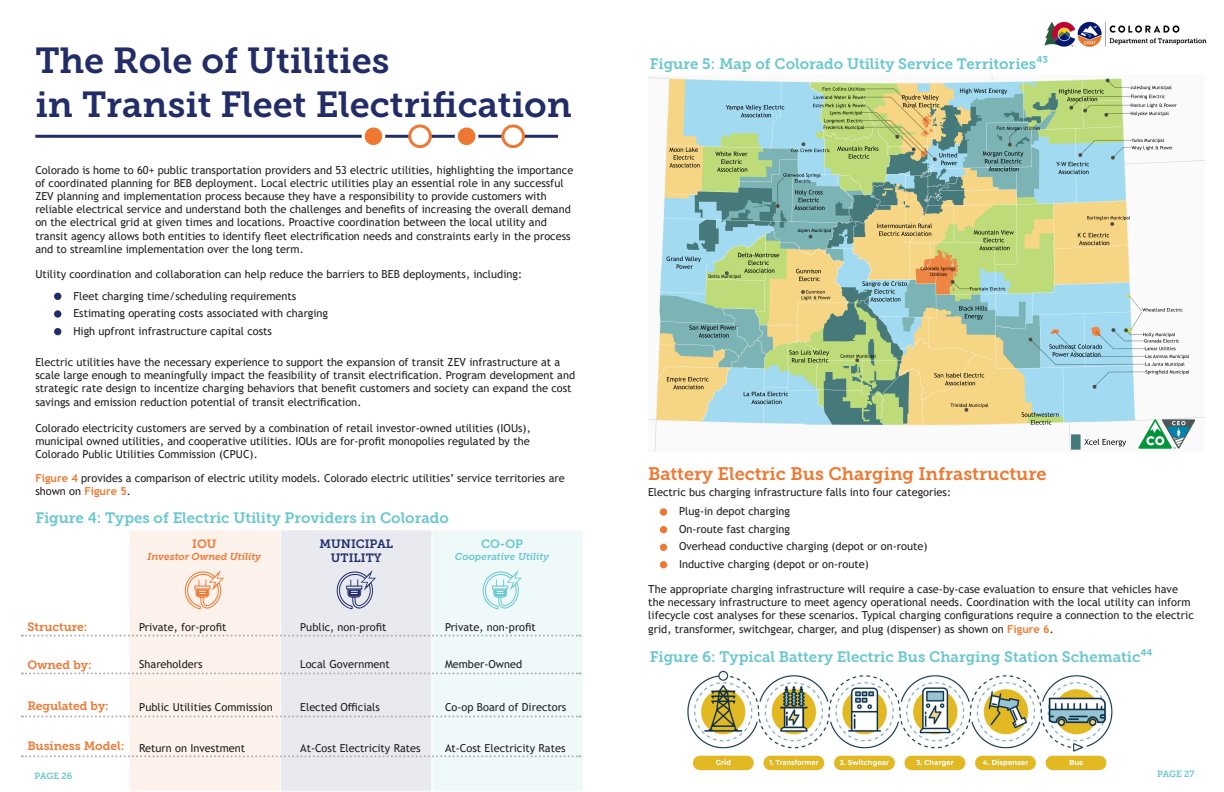
<style>
.page{position:relative;width:1224px;height:792px;background:#fff}
.page>*{position:absolute;margin:0;border:0;box-sizing:border-box;transform-origin:0 0}
.t1{font:36px/43.2px "Museo Slab 700";color:#222d68}
.t2{font:18px "Museo Slab 700";color:#ee7832}
.t3{font:15px "Museo Slab 700";color:#69c7cf}
.t4{font:12px "Museo Slab 700";color:#ee7832}
.t5{font:12px/14.4px "Museo Slab 700";color:#222d68;text-align:center}
.t6{font:12px "Museo Slab 700";color:#69c7cf}
.t7{font:11px/13.2px "Trebuchet MS";color:#231f20}
.t8{font:italic 10px "Museo Slab 700";color:#ee7832}
.t9{font:italic 10px "Museo Slab 700";color:#69c7cf}
.t10{font:9px "Museo Slab 700";letter-spacing:-.005em;color:#69c7cf}
.s1{font-weight:700;color:#ee7832}
</style>
<div class="page">
<div style="left:432px;top:530px;width:151px;height:261px;background:#f0f9fa"></div>
<div style="left:432px;top:530px;width:152px;height:261px;border:1px solid #fff"></div>
<div style="left:281px;top:530px;width:151px;height:261px;background:#e9eaf0"></div>
<div style="left:280px;top:530px;width:152px;height:261px;border:1px solid #fff"></div>
<div style="left:129px;top:530px;width:151px;height:261px;background:#fdf1eb"></div>
<div style="left:129px;top:530px;width:151px;height:261px;border:1px solid #fff"></div>
<div style="left:54px;top:293px;width:7px;height:7px;background:#222d68;border-radius:50%"></div>
<div style="left:54px;top:310px;width:7px;height:8px;background:#222d68;border-radius:50%"></div>
<div style="left:54px;top:328px;width:7px;height:7px;background:#222d68;border-radius:50%"></div>
<img style="left:1044px;top:21px;width:163px;height:26px">
<hr style="left:35px;top:135px;width:523px;height:3px;background:#222d68">
<div style="left:363px;top:126px;width:21px;height:21px;background:#ee7832;border-radius:50%"></div>
<div style="left:362px;top:124px;width:23px;height:24px;border:3px solid #fff;border-radius:50%"></div>
<div style="left:410px;top:126px;width:20px;height:21px;background:#fff;border-radius:50%"></div>
<div style="left:408px;top:124px;width:24px;height:24px;border:3px solid #ee7832;border-radius:50%"></div>
<div style="left:456px;top:126px;width:21px;height:21px;background:#ee7832;border-radius:50%"></div>
<div style="left:455px;top:124px;width:23px;height:24px;border:3px solid #fff;border-radius:50%"></div>
<div style="left:503px;top:126px;width:20px;height:21px;background:#fff;border-radius:50%"></div>
<div style="left:501px;top:124px;width:24px;height:24px;border:3px solid #ee7832;border-radius:50%"></div>
<svg style="left:22px;top:635px;width:558px;height:2px"></svg>
<svg style="left:22px;top:672px;width:558px;height:2px"></svg>
<svg style="left:22px;top:715px;width:558px;height:2px"></svg>
<svg style="left:22px;top:755px;width:558px;height:2px"></svg>
<svg style="left:184px;top:570px;width:40px;height:40px"></svg>
<svg style="left:336px;top:570px;width:40px;height:40px"></svg>
<svg style="left:482px;top:570px;width:40px;height:40px"></svg>
<img style="left:648px;top:76px;width:556px;height:375px">
<div style="left:660px;top:508px;width:7px;height:8px;background:#ee7832;border-radius:50%"></div>
<div style="left:660px;top:526px;width:7px;height:7px;background:#ee7832;border-radius:50%"></div>
<div style="left:660px;top:544px;width:7px;height:7px;background:#ee7832;border-radius:50%"></div>
<img style="left:687px;top:670px;width:426px;height:101px">
<div style="left:660px;top:561px;width:7px;height:7px;background:#ee7832;border-radius:50%"></div>
<h1 class="t1" style="left:35px;top:40px;width:538px">The Role of Utilities<br>in Transit Fleet Electrification</h1>
<p class="t7" style="left:35px;top:163px;width:540px">Colorado is home to 60+ public transportation providers and 53 electric utilities, highlighting the importance of coordinated planning for BEB deployment. Local electric utilities play an essential role in any successful ZEV planning and implementation process because they have a responsibility to provide customers with reliable electrical service and understand both the challenges and benefits of increasing the overall demand on the electrical grid at given times and locations. Proactive coordination between the local utility and transit agency allows both entities to identify fleet electrification needs and constraints early in the process and to streamline implementation over the long term.</p>
<p class="t7" style="left:35px;top:268px;width:488px">Utility coordination and collaboration can help reduce the barriers to BEB deployments, including:</p>
<p class="t7" style="left:73px;top:289px;width:225px">Fleet charging time/scheduling requirements</p>
<p class="t7" style="left:73px;top:307px;width:256px">Estimating operating costs associated with charging</p>
<p class="t7" style="left:73px;top:324px;width:200px">High upfront infrastructure capital costs</p>
<p class="t7" style="left:35px;top:355px;width:541px">Electric utilities have the necessary experience to support the expansion of transit ZEV infrastructure at a scale large enough to meaningfully impact the feasibility of transit electrification. Program development and strategic rate design to incentize charging behaviors that benefit customers and society can expand the cost savings and emission reduction potential of transit electrification.</p>
<p class="t7" style="left:35px;top:421px;width:497px;text-align:justify">Colorado electricity customers are served by a combination of retail investor-owned utilities (IOUs), municipal owned utilities, and cooperative utilities. IOUs are for-profit monopolies regulated by the Colorado Public Utilities Commission (CPUC).</p>
<p class="t7" style="left:35px;top:471px;width:531px"><span class="s1">Figure 4</span> provides a comparison of electric utility models. Colorado electric utilities’ service territories are shown on <span class="s1">Figure 5</span>.</p>
<h2 class="t3" style="left:35px;top:509px;width:415px">Figure 4: Types of Electric Utility Providers in Colorado</h2>
<p class="t4" style="left:192px;top:537px;width:26px">IOU</p>
<p class="t8" style="left:148px;top:551px;width:115px">Investor Owned Utility</p>
<p class="t5" style="left:319px;top:537px;width:75px">MUNICIPAL<br>UTILITY</p>
<p class="t6" style="left:481px;top:537px;width:44px">CO-OP</p>
<p class="t9" style="left:455px;top:551px;width:96px">Cooperative Utility</p>
<p class="t4" style="left:27px;top:620px;width:62px">Structure:</p>
<p class="t4" style="left:27px;top:658px;width:66px">Owned by:</p>
<p class="t4" style="left:27px;top:699px;width:83px">Regulated by:</p>
<p class="t4" style="left:27px;top:739px;width:99px">Business Model:</p>
<p class="t7" style="left:139px;top:620px;width:89px">Private, for-profit</p>
<p class="t7" style="left:300px;top:620px;width:88px">Public, non-profit</p>
<p class="t7" style="left:445px;top:620px;width:92px">Private, non-profit</p>
<p class="t7" style="left:139px;top:658px;width:65px">Shareholders</p>
<p class="t7" style="left:300px;top:658px;width:91px">Local Government</p>
<p class="t7" style="left:445px;top:658px;width:79px">Member-Owned</p>
<p class="t7" style="left:139px;top:701px;width:135px">Public Utilities Commission</p>
<p class="t7" style="left:300px;top:701px;width:81px">Elected Officials</p>
<p class="t7" style="left:445px;top:701px;width:123px">Co-op Board of Directors</p>
<p class="t7" style="left:139px;top:742px;width:107px">Return on Investment</p>
<p class="t7" style="left:300px;top:742px;width:122px">At-Cost Electricity Rates</p>
<p class="t7" style="left:445px;top:742px;width:122px">At-Cost Electricity Rates</p>
<h2 class="t3" style="left:650px;top:56px;width:400px">Figure 5: Map of Colorado Utility Service Territories⁴³</h2>
<h2 class="t2" style="left:648px;top:463px;width:400px">Battery Electric Bus Charging Infrastructure</h2>
<p class="t7" style="left:648px;top:485px;width:305px">Electric bus charging infrastructure falls into four categories:</p>
<p class="t7" style="left:679px;top:505px;width:112px">Plug-in depot charging</p>
<p class="t7" style="left:679px;top:522px;width:112px">On-route fast charging</p>
<p class="t7" style="left:679px;top:540px;width:250px">Overhead conductive charging (depot or on-route)</p>
<p class="t7" style="left:648px;top:582px;width:547px">The appropriate charging infrastructure will require a case-by-case evaluation to ensure that vehicles have the necessary infrastructure to meet agency operational needs. Coordination with the local utility can inform lifecycle cost analyses for these scenarios. Typical charging configurations require a connection to the electric grid, transformer, switchgear, charger, and plug (dispenser) as shown on <span class="s1">Figure 6</span>.</p>
<h2 class="t3" style="left:650px;top:649px;width:504px">Figure 6: Typical Battery Electric Bus Charging Station Schematic⁴⁴</h2>
<p class="t7" style="left:679px;top:557px;width:191px">Inductive charging (depot or on-route)</p>
<p class="t10" style="left:35px;top:771px;width:39px">PAGE 26</p>
<p class="t10" style="left:1157px;top:769px;width:39px">PAGE 27</p>
</div>
